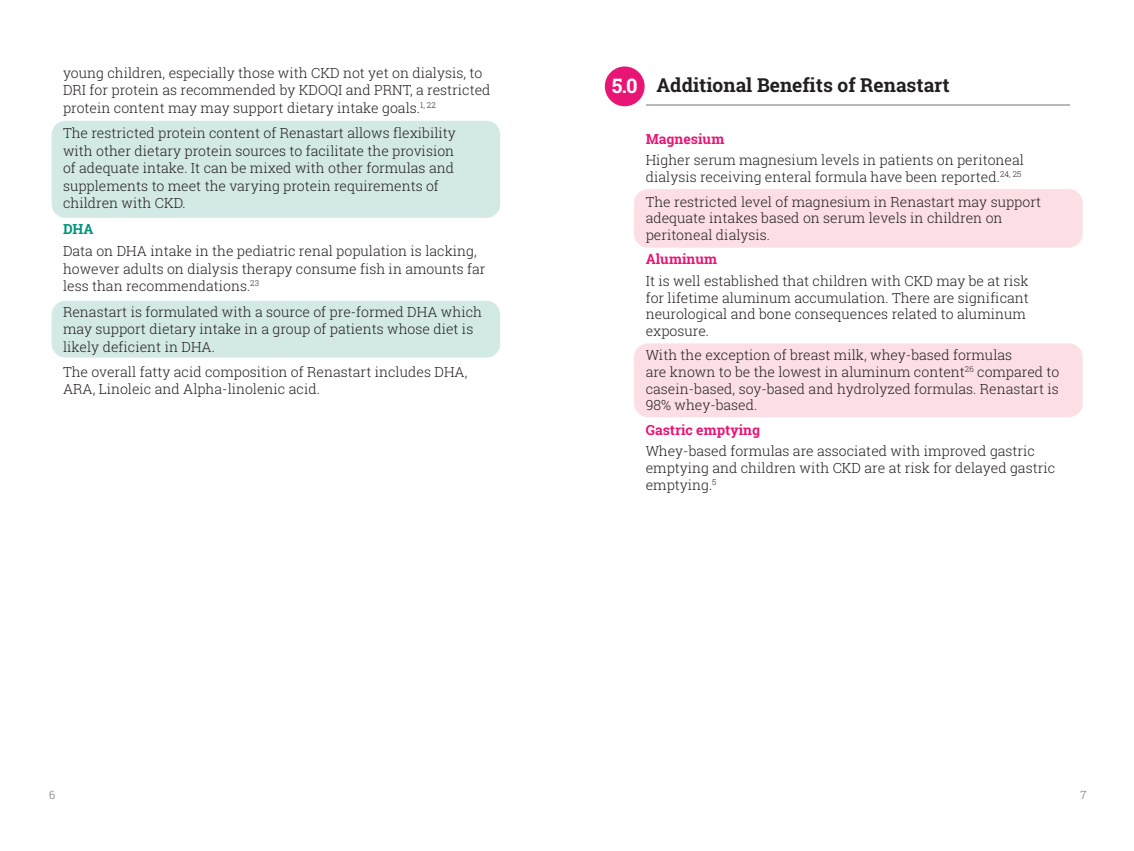
<style>
.page{position:relative;width:1134px;height:851px;background:#fff}
.page>*{position:absolute;margin:0;border:0;box-sizing:border-box;transform-origin:0 0}
.t1{font:700 19.25px "Roboto Slab";color:#231f20}
.t2{font:300 14px/16.6px "Roboto Slab";color:#231f20}
.t3{font:700 14px "Roboto Slab";color:#e91575}
.t4{font:700 14px "Roboto Slab";color:#00937f}
.t5{font:300 11.38px "Roboto Slab";color:#6c6d70}
.s1{font-size:20.12px;color:#fff}
</style>
<div class="page">
<div style="left:52px;top:121px;width:448px;height:97px;background:#d3e9e5;border-radius:14px"></div>
<div style="left:52px;top:301px;width:448px;height:56px;background:#d3e9e5;border-radius:14px"></div>
<div style="left:634px;top:343px;width:449px;height:74px;background:#fbdfe4;border-radius:14px"></div>
<div style="left:634px;top:189px;width:449px;height:59px;background:#fbdfe4;border-radius:14px"></div>
<hr style="left:646px;top:104px;width:424px;height:2px;background:#7e8286">
<div style="left:605px;top:66px;width:40px;height:40px;background:#e91575;border-radius:50%"></div>
<p class="t2" style="left:63px;top:63px;width:429px;line-height:17.5px">young children, especially those with CKD not yet on dialysis, to<br>DRI for protein as recommended by KDOQI and PRNT, a restricted protein content may may support dietary intake goals.<sup>1,</sup> <sup>22</sup></p>
<p class="t2" style="left:63px;top:124px;width:395px;line-height:17.5px">The restricted protein content of Renastart allows flexibility with other dietary protein sources to facilitate the provision of adequate intake. It can be mixed with other formulas and supplements to meet the varying protein requirements of children with CKD.</p>
<p class="t4" style="left:63px;top:219px;width:32px">DHA</p>
<p class="t2" style="left:63px;top:242px;width:424px;line-height:17.5px">Data on DHA intake in the pediatric renal population is lacking, however adults on dialysis therapy consume fish in amounts far less than recommendations.<sup>23</sup></p>
<p class="t2" style="left:63px;top:302px;width:421px;line-height:17.5px">Renastart is formulated with a source of pre-formed DHA which may support dietary intake in a group of patients whose diet is likely deficient in DHA.</p>
<p class="t2" style="left:63px;top:363px;width:406px;line-height:17.5px">The overall fatty acid composition of Renastart includes DHA,<br>ARA, Linoleic and Alpha-linolenic acid.</p>
<h1 class="t1" style="left:612px;top:72px;width:339px"><span class="s1">5.0</span> Additional Benefits of Renastart</h1>
<p class="t3" style="left:646px;top:129px;width:80px">Magnesium</p>
<p class="t2" style="left:646px;top:152px;width:380px">Higher serum magnesium levels in patients on peritoneal dialysis receiving enteral formula have been reported.<sup>24,</sup> <sup>25</sup></p>
<p class="t2" style="left:646px;top:193px;width:397px">The restricted level of magnesium in Renastart may support adequate intakes based on serum levels in children on peritoneal dialysis.</p>
<p class="t3" style="left:646px;top:249px;width:73px">Aluminum</p>
<p class="t2" style="left:646px;top:272px;width:385px">It is well established that children with CKD may be at risk for lifetime aluminum accumulation. There are significant neurological and bone consequences related to aluminum exposure.</p>
<p class="t2" style="left:646px;top:346px;width:415px">With the exception of breast milk, whey-based formulas<br>are known to be the lowest in aluminum content<sup>26</sup> compared to casein-based, soy-based and hydrolyzed formulas. Renastart is 98% whey-based.</p>
<p class="t3" style="left:646px;top:420px;width:116px">Gastric emptying</p>
<p class="t2" style="left:646px;top:442px;width:411px">Whey-based formulas are associated with improved gastric emptying and children with CKD are at risk for delayed gastric emptying.<sup>5</sup></p>
<p class="t5" style="left:49px;top:787px;width:8px">6</p>
<p class="t5" style="left:1080px;top:787px;width:8px">7</p>
</div>
